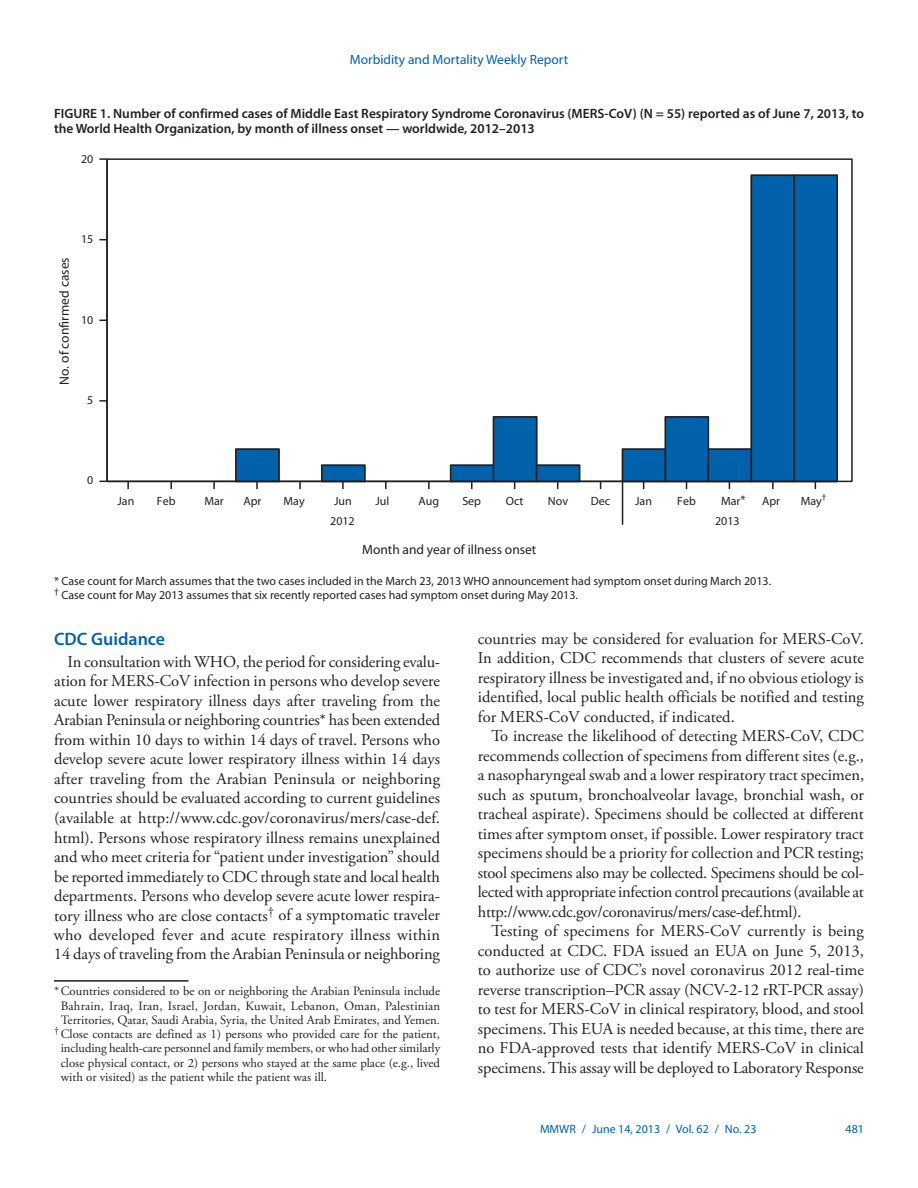
<style>
.page{position:relative;width:918px;height:1188px;background:#fff}
.page>*{position:absolute;margin:0;border:0;box-sizing:border-box;transform-origin:0 0}
.headline2{font:600 18px "Myriad Pro";color:#0161ab}
.body_copy{font:16.5px/19.5px "Adobe Garamond Pro";letter-spacing:-.005em;color:#231f20;text-align:justify}
.t1{font:600 13.5px/15px "Myriad Pro";color:#231f20}
.t2{font:13.5px "Myriad Pro";color:#231f20}
.t3{font:13.5px "Myriad Pro";color:#0161ab}
.footnote_no_rule_tex{font:12.75px/14.2px "Adobe Garamond Pro";color:#231f20;text-align:justify}
.footnote_w_rule_text{font:12.75px/14.2px "Adobe Garamond Pro";color:#231f20;text-align:center}
.t4{font:12.45px "Myriad Pro";color:#231f20}
._8pt_footnote_suppor{font:12px "Myriad Pro";color:#231f20}
.t5{font:12px "Myriad Pro";color:#0161ab}
.t6{font:9px "Myriad Pro";color:#231f20}
</style>
<div class="page">
<div style="left:236px;top:449px;width:43px;height:32px;background:#0161ab"></div>
<div style="left:235px;top:448px;width:45px;height:34px;border:1px solid #231f20"></div>
<div style="left:322px;top:465px;width:43px;height:16px;background:#0161ab"></div>
<div style="left:321px;top:465px;width:44px;height:17px;border:1px solid #231f20"></div>
<div style="left:451px;top:465px;width:43px;height:16px;background:#0161ab"></div>
<div style="left:450px;top:465px;width:44px;height:17px;border:1px solid #231f20"></div>
<div style="left:494px;top:417px;width:43px;height:64px;background:#0161ab"></div>
<div style="left:493px;top:416px;width:44px;height:66px;border:1px solid #231f20"></div>
<div style="left:537px;top:465px;width:43px;height:16px;background:#0161ab"></div>
<div style="left:536px;top:465px;width:44px;height:17px;border:1px solid #231f20"></div>
<div style="left:623px;top:449px;width:42px;height:32px;background:#0161ab"></div>
<div style="left:622px;top:448px;width:44px;height:34px;border:1px solid #231f20"></div>
<div style="left:665px;top:417px;width:43px;height:64px;background:#0161ab"></div>
<div style="left:665px;top:416px;width:44px;height:66px;border:1px solid #231f20"></div>
<div style="left:708px;top:449px;width:43px;height:32px;background:#0161ab"></div>
<div style="left:708px;top:448px;width:44px;height:34px;border:1px solid #231f20"></div>
<div style="left:751px;top:175px;width:43px;height:306px;background:#0161ab"></div>
<div style="left:751px;top:175px;width:44px;height:307px;border:1px solid #231f20"></div>
<div style="left:794px;top:175px;width:43px;height:306px;background:#0161ab"></div>
<div style="left:794px;top:175px;width:44px;height:307px;border:1px solid #231f20"></div>
<hr style="left:106px;top:159px;width:2px;height:322px;background:#231f20">
<svg style="left:100px;top:158px;width:6px;height:2px"></svg>
<svg style="left:100px;top:400px;width:6px;height:2px"></svg>
<hr style="left:107px;top:481px;width:730px;height:1px;background:#231f20">
<svg style="left:127px;top:482px;width:2px;height:6px"></svg>
<svg style="left:170px;top:482px;width:2px;height:6px"></svg>
<svg style="left:213px;top:482px;width:2px;height:6px"></svg>
<svg style="left:256px;top:482px;width:2px;height:6px"></svg>
<svg style="left:299px;top:482px;width:2px;height:6px"></svg>
<svg style="left:342px;top:482px;width:2px;height:6px"></svg>
<svg style="left:385px;top:482px;width:2px;height:6px"></svg>
<svg style="left:428px;top:482px;width:2px;height:6px"></svg>
<svg style="left:471px;top:482px;width:2px;height:6px"></svg>
<svg style="left:772px;top:482px;width:2px;height:6px"></svg>
<hr style="left:622px;top:481px;width:1px;height:44px;background:#231f20">
<hr style="left:54px;top:980px;width:134px;height:2px;background:#231f20">
<p class="t3" style="left:350px;top:51px;width:220px">Morbidity and Mortality Weekly Report</p>
<p class="t1" style="left:54px;top:106px;width:812px">FIGURE 1. Number of confirmed cases of Middle East Respiratory Syndrome Coronavirus (MERS-CoV) (N = 55) reported as of June 7, 2013, to the World Health Organization, by month of illness onset — worldwide, 2012–2013</p>
<p class="_8pt_footnote_suppor" style="left:81px;top:152px;width:14px">20</p>
<p class="t2" style="left:56px;top:385px;width:129px;rotate:-90deg">No. of con rmed cases</p>
<p class="_8pt_footnote_suppor" style="left:81px;top:232px;width:14px">15</p>
<p class="_8pt_footnote_suppor" style="left:81px;top:312px;width:14px">10</p>
<p class="_8pt_footnote_suppor" style="left:87px;top:393px;width:8px">5</p>
<p class="_8pt_footnote_suppor" style="left:87px;top:473px;width:8px">0</p>
<p class="t6" style="left:822px;top:491px;width:6px">†</p>
<p class="_8pt_footnote_suppor" style="left:117px;top:494px;width:18px">Jan</p>
<p class="_8pt_footnote_suppor" style="left:157px;top:494px;width:20px">Feb</p>
<p class="_8pt_footnote_suppor" style="left:677px;top:494px;width:20px">Feb</p>
<p class="t4" style="left:741px;top:492px;width:7px">*</p>
<p class="_8pt_footnote_suppor" style="left:801px;top:494px;width:23px">May</p>
<p class="_8pt_footnote_suppor" style="left:204px;top:494px;width:21px">Mar</p>
<p class="_8pt_footnote_suppor" style="left:284px;top:494px;width:23px">May</p>
<p class="_8pt_footnote_suppor" style="left:375px;top:494px;width:15px">Jul</p>
<p class="_8pt_footnote_suppor" style="left:334px;top:494px;width:19px">Jun</p>
<p class="_8pt_footnote_suppor" style="left:419px;top:494px;width:22px">Aug</p>
<p class="_8pt_footnote_suppor" style="left:462px;top:494px;width:20px">Sep</p>
<p class="_8pt_footnote_suppor" style="left:506px;top:494px;width:19px">Oct</p>
<p class="_8pt_footnote_suppor" style="left:548px;top:494px;width:22px">Nov</p>
<p class="_8pt_footnote_suppor" style="left:591px;top:494px;width:21px">Dec</p>
<p class="_8pt_footnote_suppor" style="left:635px;top:494px;width:18px">Jan</p>
<p class="_8pt_footnote_suppor" style="left:330px;top:513px;width:26px">2012</p>
<p class="_8pt_footnote_suppor" style="left:715px;top:513px;width:26px">2013</p>
<p class="_8pt_footnote_suppor" style="left:244px;top:494px;width:20px">Apr</p>
<p class="_8pt_footnote_suppor" style="left:721px;top:494px;width:21px">Mar</p>
<p class="_8pt_footnote_suppor" style="left:762px;top:494px;width:20px">Apr</p>
<p class="t2" style="left:362px;top:542px;width:176px">Month and year of illness onset</p>
<p class="_8pt_footnote_suppor" style="left:54px;top:574px;width:719px">* Case count for March assumes that the two cases included in the March 23, 2013 WHO announcement had symptom onset during March 2013.</p>
<p class="_8pt_footnote_suppor" style="left:54px;top:588px;width:526px"><sup>†</sup> Case count for May 2013 assumes that six recently reported cases had symptom onset during May 2013.</p>
<p class="headline2" style="left:54px;top:628px;width:113px">CDC Guidance</p>
<p class="body_copy" style="left:54px;top:653px;width:388px;text-indent:14px">In consultation with WHO, the period for considering evalu&shy;ation for MERS-CoV infection in persons who develop severe acute lower respiratory illness days after traveling from the Arabian Peninsula or neighboring countries* has been extended from within 10 days to within 14 days of travel. Persons who develop severe acute lower respiratory illness within 14 days after traveling from the Arabian Peninsula or neighboring countries should be evaluated according to current guidelines (available at http://www.cdc.gov/coronavirus/mers/case-def. html). Persons whose respiratory illness remains unexplained and who meet criteria for “patient under investigation” should be reported immediately to CDC through state and local health departments. Persons who develop severe acute lower respira&shy;tory illness who are close contacts<sup>†</sup> of a symptomatic traveler who developed fever and acute respiratory illness within 14 days of traveling from the Arabian Peninsula or neighboring</p>
<p class="footnote_w_rule_text" style="left:54px;top:985px;width:388px">*Countries considered to be on or neighboring the Arabian Peninsula include<br>Bahrain, Iraq, Iran, Israel, Jordan, Kuwait, Lebanon, Oman, Palestinian<br>Territories, Qatar, Saudi Arabia, Syria, the United Arab Emirates, and Yemen.</p>
<p class="footnote_no_rule_tex" style="left:61px;top:1027px;width:381px;text-indent:-7px"><sup>†</sup> Close contacts are defined as 1) persons who provided care for the patient, including health-care personnel and family members, or who had other similarly close physical contact, or 2) persons who stayed at the same place (e.g., lived with or visited) as the patient while the patient was ill.</p>
<p class="body_copy" style="left:478px;top:629px;width:388px">countries may be considered for evaluation for MERS-CoV.<br>In addition, CDC recommends that clusters of severe acute respiratory illness be investigated and, if no obvious etiology is identified, local public health officials be notified and testing for MERS-CoV conducted, if indicated.</p>
<p class="body_copy" style="left:478px;top:727px;width:388px;text-indent:13px">To increase the likelihood of detecting MERS-CoV, CDC recommends collection of specimens from different sites (e.g., a nasopharyngeal swab and a lower respiratory tract specimen, such as sputum, bronchoalveolar lavage, bronchial wash, or tracheal aspirate). Specimens should be collected at different times after symptom onset, if possible. Lower respiratory tract specimens should be a priority for collection and PCR testing; stool specimens also may be collected. Specimens should be col&shy;lected with appropriate infection control precautions (available at http://www.cdc.gov/coronavirus/mers/case-def.html).</p>
<p class="body_copy" style="left:478px;top:922px;width:388px;text-indent:13px">Testing of specimens for MERS-CoV currently is being conducted at CDC. FDA issued an EUA on June 5, 2013, to authorize use of CDC’s novel coronavirus 2012 real-time reverse transcription–PCR assay (NCV-2-12 rRT-PCR assay) to test for MERS-CoV in clinical respiratory, blood, and stool specimens. This EUA is needed because, at this time, there are no FDA-approved tests that identify MERS-CoV in clinical specimens. This assay will be deployed to Laboratory Response</p>
<p class="t5" style="left:540px;top:1121px;width:218px">MMWR / June 14, 2013 / Vol. 62 / No. 23</p>
<p class="t5" style="left:846px;top:1121px;width:20px">481</p>
</div>
